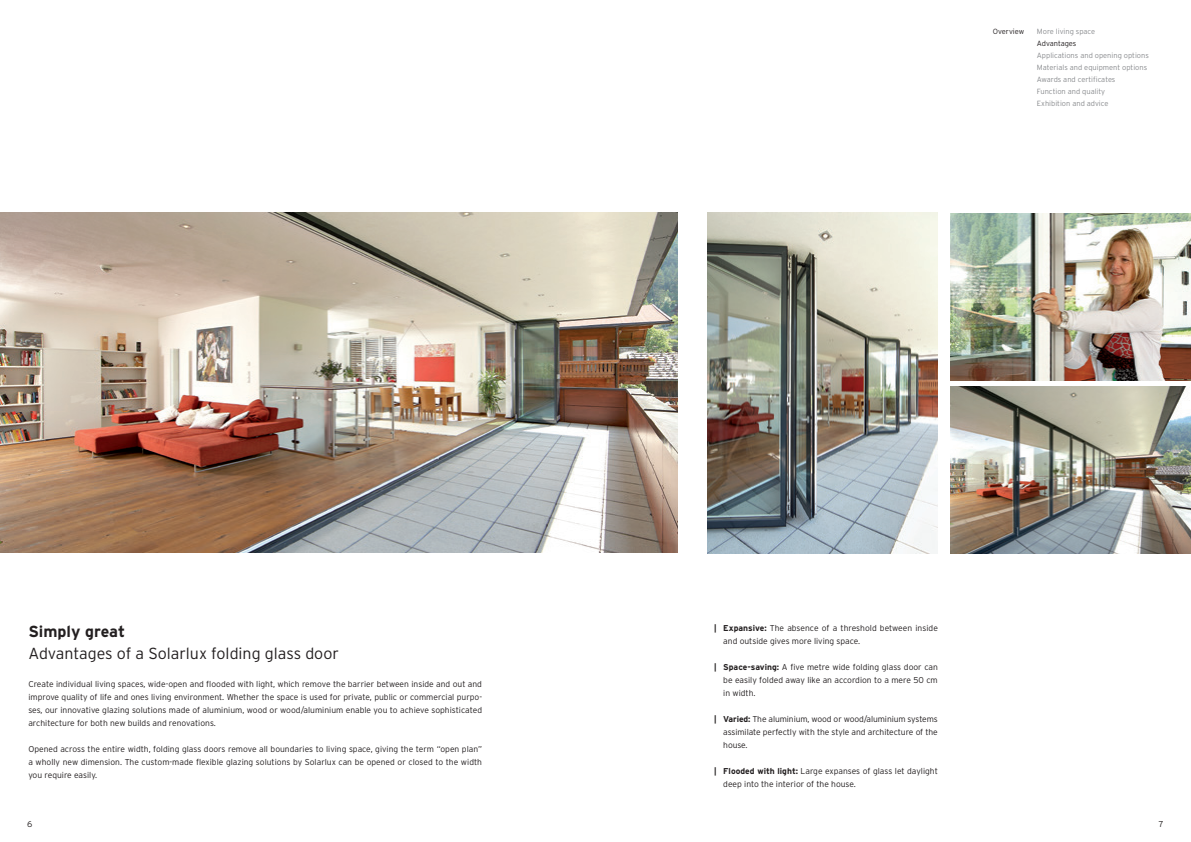
<style>
.page{position:relative;width:1191px;height:842px;background:#fff}
.page>*{position:absolute;margin:0;border:0;box-sizing:border-box;transform-origin:0 0}
.t1{font:300 16px "Interstate OT";letter-spacing:-.015em;color:#231f20}
.t2{font:700 16px "Interstate OT";color:#231f20}
.t3{font:300 8.5px/13px "Interstate OT";letter-spacing:-.005em;color:#231f20;text-align:justify}
.t4{font:300 7.5px/12px "Interstate OT";color:#8a8c8f}
.t5{font:300 7.5px "Interstate OT";letter-spacing:-.015em;color:#231f20}
.s1{font-weight:700}
</style>
<div class="page">
<img style="left:707px;top:213px;width:231px;height:340px">
<img style="left:950px;top:213px;width:241px;height:168px">
<img style="left:950px;top:386px;width:241px;height:167px">
<img style="left:0;top:213px;width:677px;height:340px">
<h1 class="t2" style="left:28px;top:621px;width:98px">Simply great</h1>
<h1 class="t1" style="left:28px;top:644px;width:312px">Advantages of a Solarlux folding glass door</h1>
<p class="t3" style="left:28px;top:678px;width:455px">Create individual living spaces, wide-open and flooded with light, which remove the barrier between inside and out and improve quality of life and ones living environment. Whether the space is used for private, public or commercial purpo&shy;ses, our innovative glazing solutions made of aluminium, wood or wood/aluminium enable you to achieve sophisticated architecture for both new builds and renovations.</p>
<p class="t3" style="left:28px;top:743px;width:455px">Opened across the entire width, folding glass doors remove all boundaries to living space, giving the term “open plan” a wholly new dimension. The custom-made flexible glazing solutions by Solarlux can be opened or closed to the width you require easily.</p>
<p class="t5" style="left:992px;top:27px;width:33px">Overview</p>
<p class="t4" style="left:1036px;top:26px;width:60px">More living space</p>
<p class="t5" style="left:1036px;top:39px;width:41px">Advantages</p>
<p class="t4" style="left:1036px;top:50px;width:114px">Applications and opening options<br>Materials and equipment options<br>Awards and certificates<br>Function and quality<br>Exhibition and advice</p>
<p class="t3" style="left:723px;top:622px;width:216px;text-indent:-9px"><span class="s1">| Expansive:</span> The absence of a threshold between inside and outside gives more living space.</p>
<p class="t3" style="left:723px;top:661px;width:216px;text-indent:-9px"><span class="s1">| Space-saving:</span> A five metre wide folding glass door can be easily folded away like an accordion to a mere 50 cm in width.</p>
<p class="t3" style="left:723px;top:713px;width:216px;text-indent:-9px"><span class="s1">| Varied:</span> The aluminium, wood or wood/aluminium systems assimilate perfectly with the style and architecture of the house.</p>
<p class="t3" style="left:723px;top:765px;width:216px;text-indent:-9px"><span class="s1">| Flooded with light:</span> Large expanses of glass let daylight deep into the interior of the house.</p>
<p class="t3" style="left:27px;top:818px;width:7px">6</p>
<p class="t3" style="left:1158px;top:818px;width:6px">7</p>
</div>
